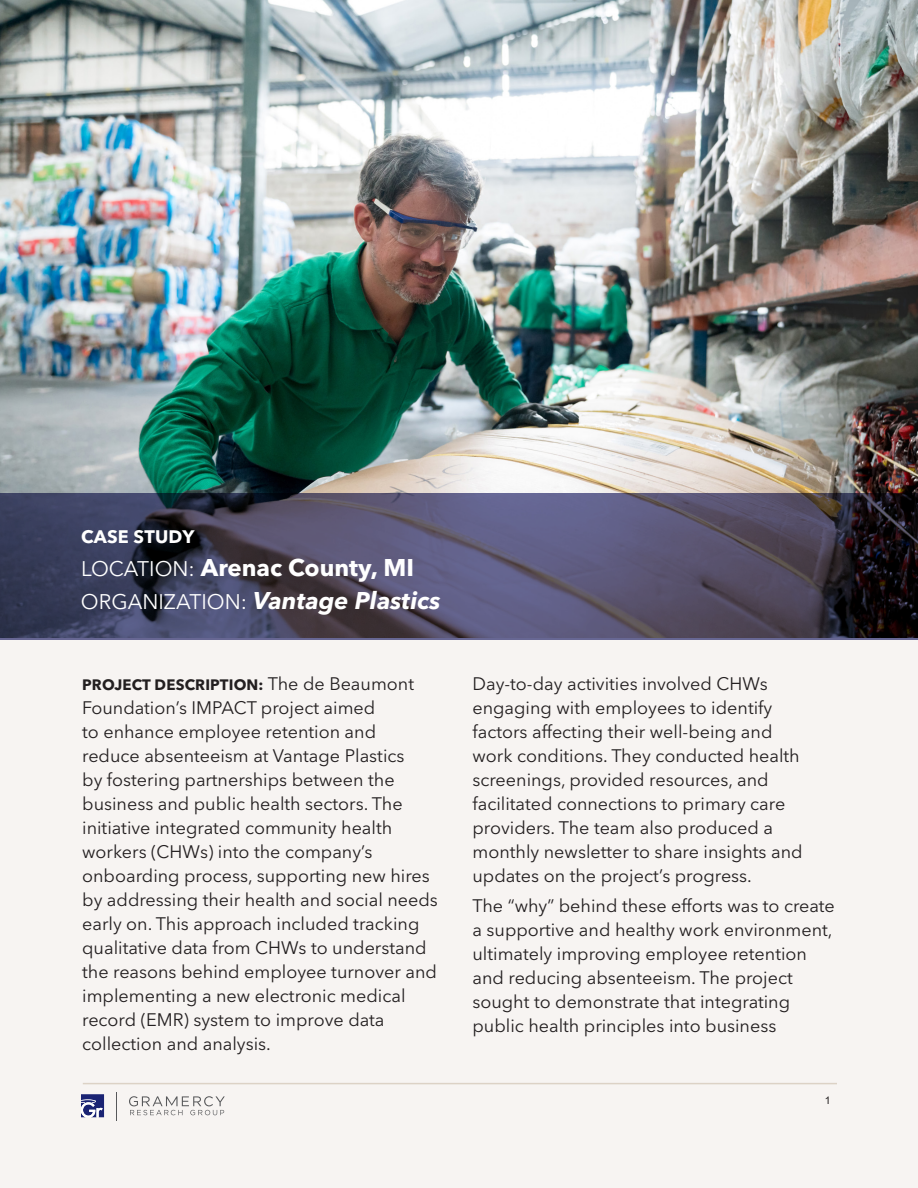
<style>
.page{position:relative;width:918px;height:1188px;background:#fff}
.page>*{position:absolute;margin:0;border:0;box-sizing:border-box;transform-origin:0 0}
.body_copy{font:21px/33px "Avenir Next LT Pro";color:#fff}
.body_copy-2{font:18px/24px "Avenir Next LT Pro";color:#231f20}
.body_copy-3{font:700 18px "Avenir Next LT Pro";letter-spacing:.01em;color:#fff}
.body_copy-4{font:700 15px "Avenir Next LT Pro";letter-spacing:.01em;color:#231f20}
.t1{font:10.5px "Arial";color:#231f20}
.s1{font-weight:700;font-size:24px}
.s2{font-weight:700;font-style:italic;font-size:24px}
.s3{font-weight:400;font-size:18px}
</style>
<div class="page">
<div style="left:0;top:1px;width:918px;height:1187px;background:#f7f4f2"></div>
<hr style="left:83px;top:1083px;width:754px;height:1px;background:#dcd2c6">
<svg style="left:81px;top:1094px;width:23px;height:23px"></svg>
<svg style="left:129px;top:1096px;width:96px;height:19px"></svg>
<img style="left:0;top:0;width:918px;height:493px">
<svg style="left:0;top:493px;width:918px;height:146px;background:#48455e"></svg>
<p class="body_copy-3" style="left:81px;top:525px;width:115px">CASE STUDY</p>
<p class="body_copy" style="left:81px;top:552px;width:361px">LOCATION: <span class="s1">Arenac County, MI<br></span>ORGANIZATION: <span class="s2">Vantage Plastics</span></p>
<p class="body_copy-4" style="left:82px;top:675px;width:333px">PROJECT DESCRIPTION: <span class="s3">The de Beaumont</span></p>
<p class="body_copy-2" style="left:82px;top:696px;width:357px">Foundation’s IMPACT project aimed<br>to enhance employee retention and reduce absenteeism at Vantage Plastics<br>by fostering partnerships between the business and public health sectors. The initiative integrated community health workers (CHWs) into the company’s onboarding process, supporting new hires by addressing their health and social needs early on. This approach included tracking qualitative data from CHWs to understand the reasons behind employee turnover and implementing a new electronic medical record (EMR) system to improve data collection and analysis.</p>
<p class="body_copy-2" style="left:472px;top:671px;width:332px">Day-to-day activities involved CHWs engaging with employees to identify factors affecting their well-being and work conditions. They conducted health screenings, provided resources, and facilitated connections to primary care providers. The team also produced a monthly newsletter to share insights and updates on the project’s progress.</p>
<p class="body_copy-2" style="left:472px;top:893px;width:364px">The “why” behind these efforts was to create a supportive and healthy work environment, ultimately improving employee retention and reducing absenteeism. The project sought to demonstrate that integrating public health principles into business</p>
<p class="t1" style="left:825px;top:1093px;width:7px">1</p>
</div>
